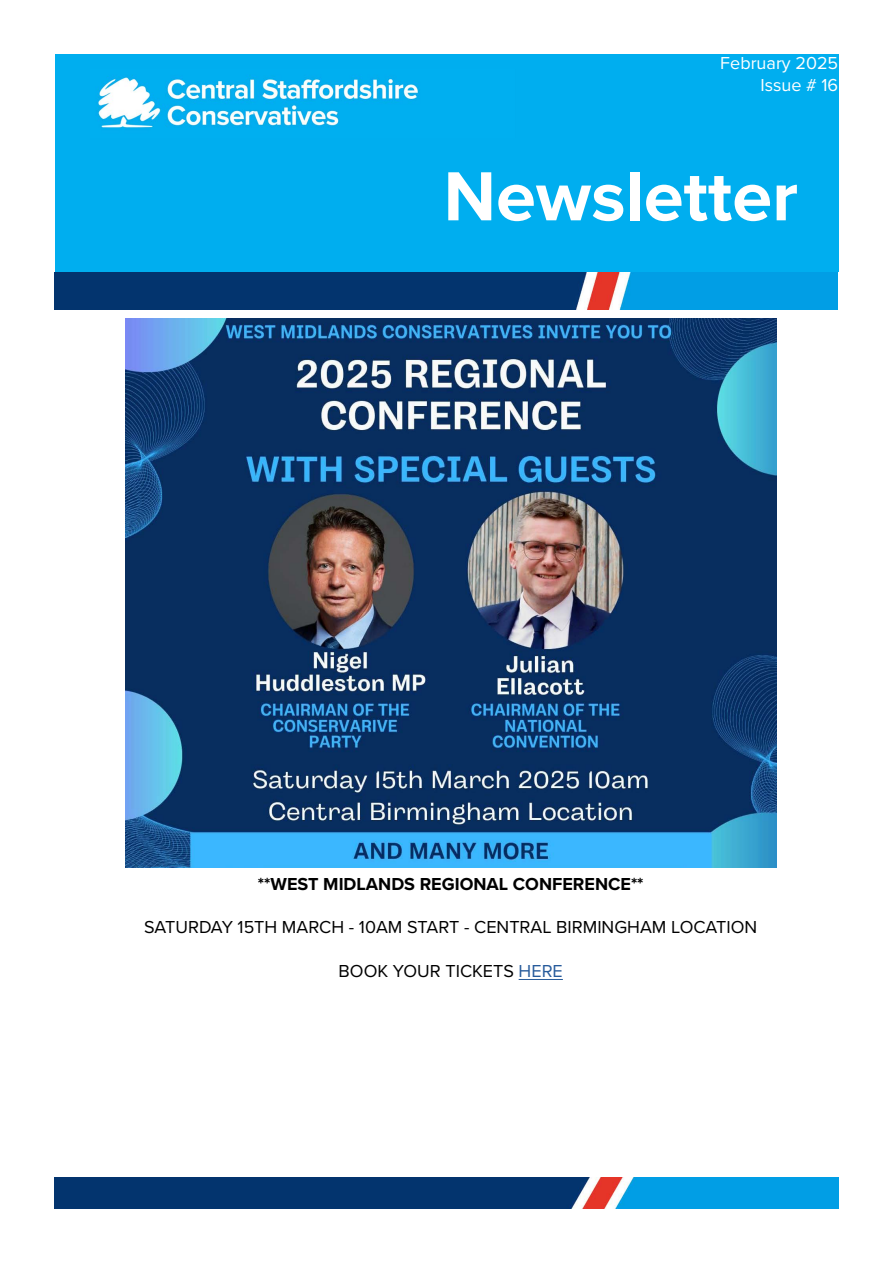
<style>
.page{position:relative;width:893px;height:1263px;background:#fff}
.page>*{position:absolute;margin:0;border:0;box-sizing:border-box;transform-origin:0 0}
.t1{font:700 72px "Proxima Nova";color:#fff}
.t2{font:18px "Proxima Nova";color:#000}
.t3{font:700 18px "Proxima Nova";color:#000}
.t4{font:18px/21.6px "Proxima Nova";color:#fff;text-align:right}
.s1{color:#275b9b}
</style>
<div class="page">
<div style="left:55px;top:55px;width:783px;height:217px;background:#00aeef"></div>
<img style="left:54px;top:272px;width:783px;height:37px">
<img style="left:55px;top:1178px;width:784px;height:31px">
<img style="left:98px;top:75px;width:321px;height:53px">
<img style="left:125px;top:319px;width:651px;height:548px">
<hr style="left:519px;top:979px;width:44px;height:1px;background:#275b9b">
<p class="t4" style="left:720px;top:51px;width:119px">February 2025<br>Issue # 16</p>
<h1 class="t1" style="left:444px;top:143px;width:356px">Newsletter</h1>
<p class="t3" style="left:258px;top:871px;width:387px">**WEST MIDLANDS REGIONAL CONFERENCE**</p>
<p class="t2" style="left:144px;top:914px;width:615px">SATURDAY 15TH MARCH - 10AM START - CENTRAL BIRMINGHAM LOCATION</p>
<p class="t2" style="left:339px;top:957px;width:226px">BOOK YOUR TICKETS <span class="s1">HERE</span></p>
</div>
